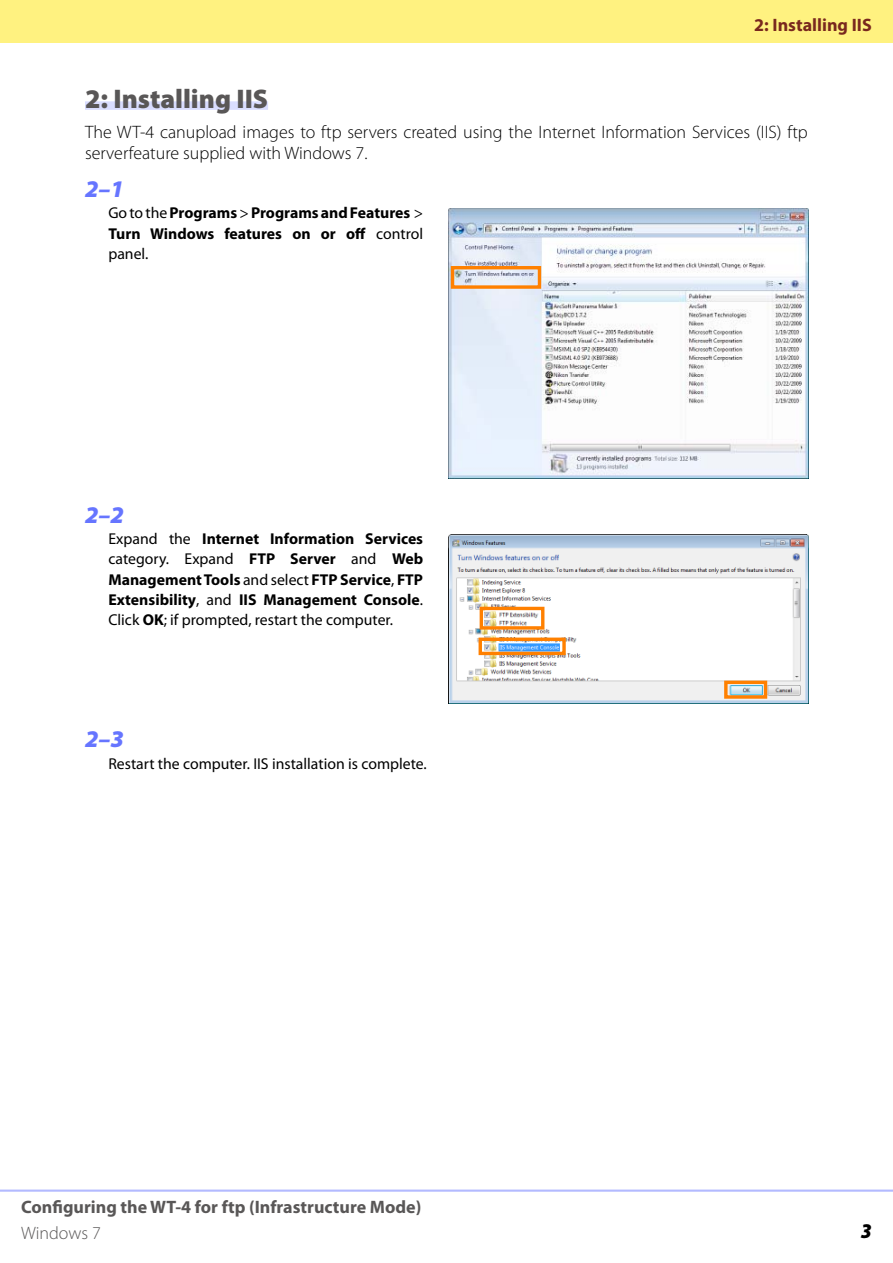
<style>
.page{position:relative;width:893px;height:1263px;background:#fff}
.page>*{position:absolute;margin:0;border:0;box-sizing:border-box;transform-origin:0 0}
.t1{font:900 27px "Myriad Pro";color:#595757}
.t2{font:italic 900 24px "Myriad Pro";color:#6675ff}
.t3{font:italic 900 semi-condensed 21px "Myriad Pro";color:#000}
.t4{font:300 18px/21.6px "Myriad Pro";color:#000}
.t5{font:700 18px "Myriad Pro";color:#595757}
.t6{font:700 18px "Myriad Pro";color:#79281e}
.t7{font:300 18px "Myriad Pro";color:#595757}
.t8{font:700 15.75px/20.2px "Myriad Pro";color:#000;text-align:justify}
.t9{font:15.75px "Myriad Pro";color:#000}
.s1{font-weight:400}
</style>
<div class="page">
<div style="left:0;top:0;width:893px;height:43px;background:#fff280"></div>
<hr style="left:0;top:1190px;width:893px;height:2px;background:#b3baff">
<div style="left:85px;top:101px;width:183px;height:9px;background:#d9ddff"></div>
<img style="left:449px;top:209px;width:360px;height:270px">
<div style="left:451px;top:266px;width:90px;height:23px;border:3px solid #ff8000"></div>
<img style="left:449px;top:535px;width:359px;height:168px">
<svg style="left:476px;top:604px;width:293px;height:96px"></svg>
<p class="t6" style="left:754px;top:18px;width:119px">2: Installing IIS</p>
<h1 class="t1" style="left:85px;top:88px;width:185px">2: Installing IIS</h1>
<p class="t4" style="left:85px;top:123px;width:724px">The WT-4 canupload images to ftp servers created using the Internet Information Services (IIS) ftp serverfeature supplied with Windows 7.</p>
<h2 class="t2" style="left:85px;top:180px;width:40px">2–1</h2>
<p class="t8" style="left:108px;top:205px;width:316px"><span class="s1">Go to the</span> Programs <span class="s1">&gt;</span> Programs and Features <span class="s1">&gt; </span>Turn Windows features on or off <span class="s1">control panel.</span></p>
<h2 class="t2" style="left:85px;top:505px;width:40px">2–2</h2>
<p class="t8" style="left:108px;top:530px;width:316px"><span class="s1">Expand the</span> Internet Information Services <span class="s1">category. Expand</span> FTP Server <span class="s1">and</span> Web Management Tools <span class="s1">and select</span> FTP Service<span class="s1">,</span> FTP Extensibility<span class="s1">, and</span> IIS Management Console<span class="s1">.<br>Click</span> OK<span class="s1">; if prompted, restart the computer.</span></p>
<h2 class="t2" style="left:85px;top:730px;width:40px">2–3</h2>
<p class="t9" style="left:108px;top:758px;width:320px">Restart the computer. IIS installation is complete.</p>
<p class="t5" style="left:21px;top:1200px;width:402px">Configuring the WT-4 for ftp (Infrastructure Mode)</p>
<p class="t7" style="left:21px;top:1226px;width:81px">Windows 7</p>
<h3 class="t3" style="left:861px;top:1219px;width:13px">3</h3>
</div>
